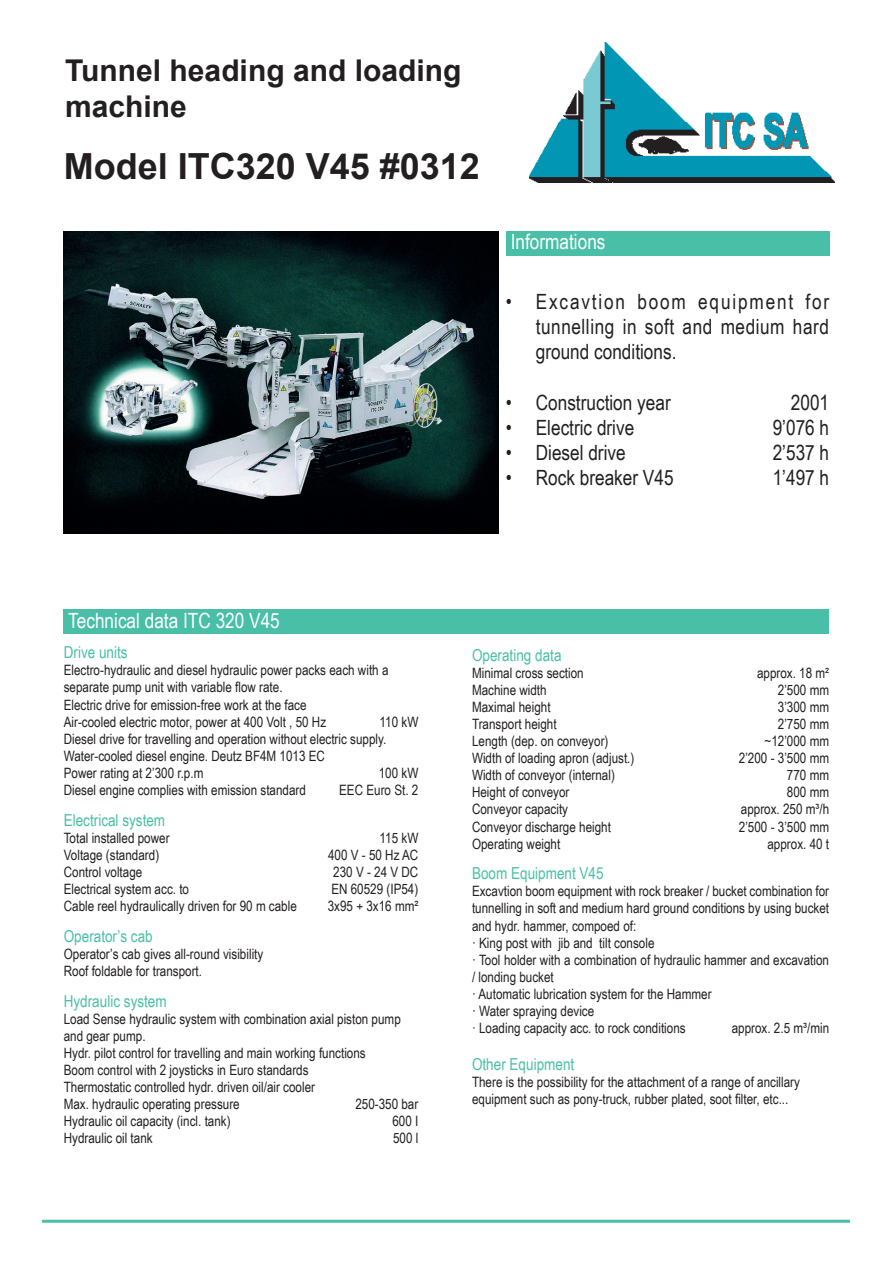
<style>
.page{position:relative;width:893px;height:1263px;background:#fff}
.page>*{position:absolute;margin:0;border:0;box-sizing:border-box;transform-origin:0 0}
.t1{font:700 36px "Arial";color:#231f20}
.t2{font:700 30px/36px "Arial";color:#231f20}
.t3{font:21px/25.2px "Arial Narrow";color:#231f20;text-align:justify}
.t4{font:21px "Arial Narrow";color:#fff}
.t5{font:16.5px "Arial Narrow";color:#49bfa7}
.t6{font:14.25px/17.1px "Arial Narrow";color:#231f20}
</style>
<div class="page">
<div style="left:506px;top:232px;width:323px;height:24px;background:#49bfa7"></div>
<div style="left:64px;top:609px;width:765px;height:25px;background:#49bfa7"></div>
<img style="left:64px;top:232px;width:434px;height:301px">
<img style="left:529px;top:43px;width:305px;height:140px">
<hr style="left:42px;top:1220px;width:808px;height:3px;background:#49bfa7">
<h2 class="t2" style="left:65px;top:53px;width:398px">Tunnel heading and loading machine</h2>
<h1 class="t1" style="left:64px;top:141px;width:418px">Model ITC320 V45 #0312</h1>
<h3 class="t4" style="left:511px;top:227px;width:96px">Informations</h3>
<h3 class="t3" style="left:536px;top:288px;width:295px;text-indent:-30px">• Excavtion boom equipment for tunnelling in soft and medium hard ground conditions.</h3>
<h3 class="t3" style="left:506px;top:389px;width:166px">• Construction year</h3>
<h3 class="t3" style="left:791px;top:389px;width:40px">2001</h3>
<h3 class="t3" style="left:506px;top:414px;width:130px">• Electric drive</h3>
<h3 class="t3" style="left:773px;top:414px;width:58px">9’076 h</h3>
<h3 class="t3" style="left:506px;top:439px;width:121px">• Diesel drive</h3>
<h3 class="t3" style="left:773px;top:439px;width:58px">2’537 h</h3>
<h3 class="t3" style="left:506px;top:464px;width:169px">• Rock breaker V45</h3>
<h3 class="t3" style="left:773px;top:464px;width:58px">1’497 h</h3>
<h3 class="t4" style="left:68px;top:605px;width:213px">Technical data ITC 320 V45</h3>
<p class="t5" style="left:64px;top:640px;width:65px">Drive units</p>
<p class="t6" style="left:64px;top:661px;width:326px">Electro-hydraulic and diesel hydraulic power packs each with a separate pump unit with variable flow rate.<br>Electric drive for emission-free work at the face<br>Air-cooled electric motor, power at 400 Volt , 50 Hz</p>
<p class="t6" style="left:64px;top:712px;width:356px;text-indent:316px">110 kW Diesel drive for travelling and operation without electric supply.<br>Water-cooled diesel engine. Deutz BF4M 1013 EC<br>Power rating at 2’300 r.p.m</p>
<p class="t6" style="left:379px;top:764px;width:41px">100 kW</p>
<p class="t6" style="left:64px;top:781px;width:244px">Diesel engine complies with emission standard</p>
<p class="t6" style="left:339px;top:781px;width:81px">EEC Euro St. 2</p>
<p class="t5" style="left:64px;top:808px;width:103px">Electrical system</p>
<p class="t6" style="left:64px;top:829px;width:107px">Total installed power</p>
<p class="t6" style="left:380px;top:829px;width:40px">115 kW</p>
<p class="t6" style="left:64px;top:846px;width:97px">Voltage (standard)</p>
<p class="t6" style="left:328px;top:846px;width:92px">400 V - 50 Hz AC</p>
<p class="t6" style="left:64px;top:863px;width:80px">Control voltage</p>
<p class="t6" style="left:333px;top:863px;width:87px">230 V - 24 V DC</p>
<p class="t6" style="left:64px;top:880px;width:127px">Electrical system acc. to</p>
<p class="t6" style="left:331px;top:880px;width:89px">EN 60529 (IP54)</p>
<p class="t6" style="left:64px;top:897px;width:235px">Cable reel hydraulically driven for 90 m cable</p>
<p class="t6" style="left:328px;top:897px;width:92px">3x95 + 3x16 mm²</p>
<p class="t5" style="left:64px;top:924px;width:91px">Operator’s cab</p>
<p class="t6" style="left:64px;top:945px;width:201px">Operator’s cab gives all-round visibility<br>Roof foldable for transport.</p>
<p class="t5" style="left:64px;top:989px;width:104px">Hydraulic system</p>
<p class="t6" style="left:64px;top:1009px;width:339px">Load Sense hydraulic system with combination axial piston pump and gear pump.<br>Hydr. pilot control for travelling and main working functions<br>Boom control with 2 joysticks in Euro standards<br>Thermostatic controlled hydr. driven oil/air cooler<br>Max. hydraulic operating pressure</p>
<p class="t6" style="left:355px;top:1095px;width:65px">250-350 bar</p>
<p class="t6" style="left:64px;top:1112px;width:168px">Hydraulic oil capacity (incl. tank)</p>
<p class="t6" style="left:392px;top:1112px;width:27px">600 I</p>
<p class="t6" style="left:64px;top:1129px;width:90px">Hydraulic oil tank</p>
<p class="t6" style="left:393px;top:1129px;width:27px">500 l</p>
<p class="t5" style="left:472px;top:643px;width:91px">Operating data</p>
<p class="t6" style="left:472px;top:663px;width:113px">Minimal cross section</p>
<p class="t6" style="left:757px;top:663px;width:74px">approx. 18 m²</p>
<p class="t6" style="left:472px;top:681px;width:76px">Machine width</p>
<p class="t6" style="left:778px;top:681px;width:53px">2’500 mm</p>
<p class="t6" style="left:472px;top:698px;width:80px">Maximal height</p>
<p class="t6" style="left:778px;top:698px;width:53px">3’300 mm</p>
<p class="t6" style="left:472px;top:715px;width:86px">Transport height</p>
<p class="t6" style="left:778px;top:715px;width:53px">2’750 mm</p>
<p class="t6" style="left:472px;top:732px;width:138px">Length (dep. on conveyor)</p>
<p class="t6" style="left:764px;top:732px;width:66px">~12’000 mm</p>
<p class="t6" style="left:472px;top:749px;width:164px">Width of loading apron (adjust.)</p>
<p class="t6" style="left:739px;top:749px;width:92px">2’200 - 3’500 mm</p>
<p class="t6" style="left:472px;top:766px;width:144px">Width of conveyor (internal)</p>
<p class="t6" style="left:787px;top:766px;width:44px">770 mm</p>
<p class="t6" style="left:472px;top:783px;width:99px">Height of conveyor</p>
<p class="t6" style="left:787px;top:783px;width:44px">800 mm</p>
<p class="t6" style="left:472px;top:800px;width:98px">Conveyor capacity</p>
<p class="t6" style="left:741px;top:800px;width:90px">approx. 250 m³/h</p>
<p class="t6" style="left:472px;top:817px;width:140px">Conveyor discharge height</p>
<p class="t6" style="left:739px;top:817px;width:92px">2’500 - 3’500 mm</p>
<p class="t6" style="left:472px;top:834px;width:90px">Operating weight</p>
<p class="t6" style="left:767px;top:834px;width:63px">approx. 40 t</p>
<p class="t5" style="left:472px;top:861px;width:133px">Boom Equipment V45</p>
<p class="t6" style="left:472px;top:882px;width:359px">Excavtion boom equipment with rock breaker / bucket combination for tunnelling in soft and medium hard ground conditions by using bucket and hydr. hammer, compoed of:<br>· King post with jib and tilt console<br>· Tool holder with a combination of hydraulic hammer and excavation / londing bucket<br>· Automatic lubrication system for the Hammer<br>· Water spraying device<br>· Loading capacity acc. to rock conditions</p>
<p class="t6" style="left:732px;top:1019px;width:99px">approx. 2.5 m³/min</p>
<p class="t5" style="left:472px;top:1052px;width:104px">Other Equipment</p>
<p class="t6" style="left:472px;top:1073px;width:330px">There is the possibility for the attachment of a range of ancillary equipment such as pony-truck, rubber plated, soot filter, etc...</p>
</div>
